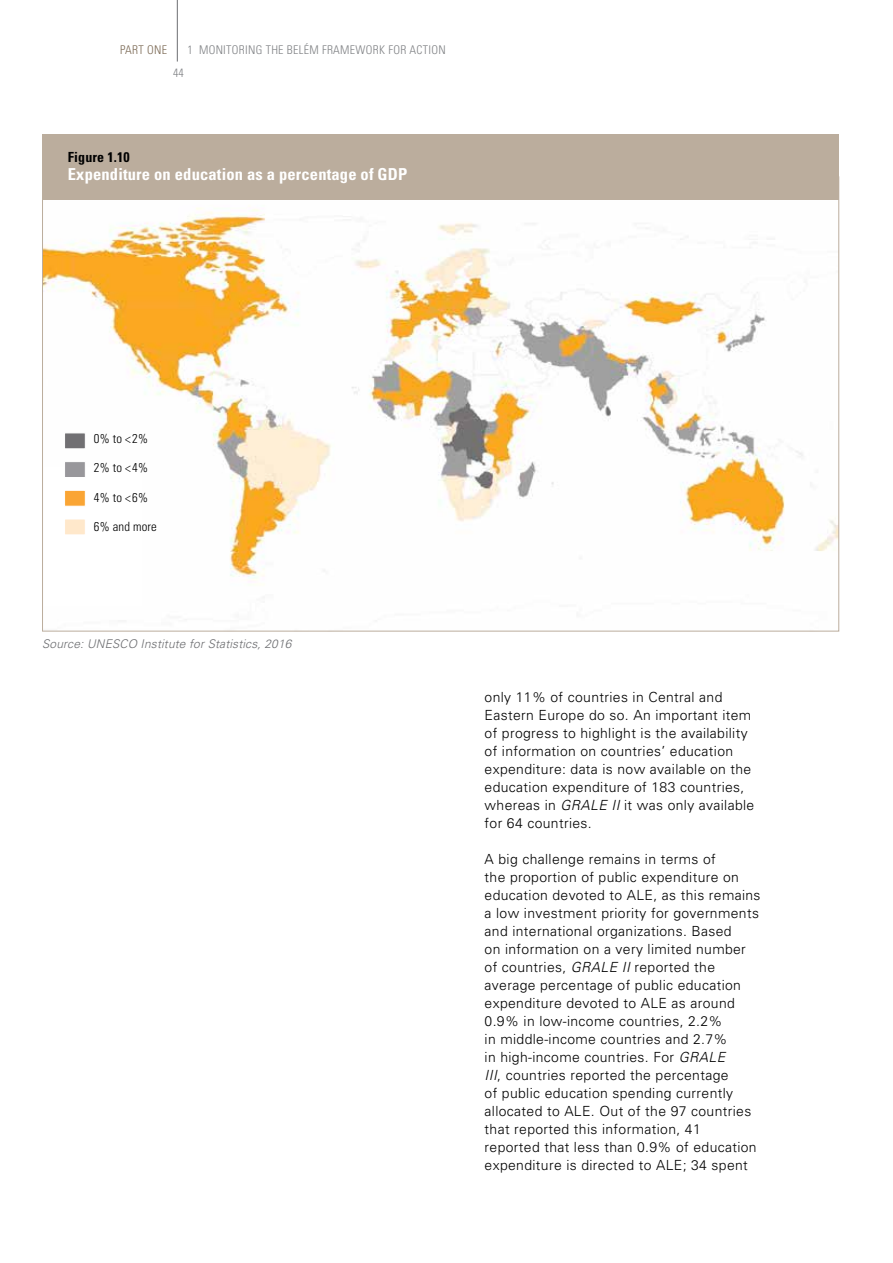
<style>
.page{position:relative;width:893px;height:1263px;background:#fff}
.page>*{position:absolute;margin:0;border:0;box-sizing:border-box;transform-origin:0 0}
.t1{font:700 condensed 16.5px "Univers";letter-spacing:.01em;color:#fff}
.t2{font:300 13.95px/18px "Univers";letter-spacing:.025em;color:#000}
.t3{font:700 condensed 13.95px "Univers";letter-spacing:.01em;color:#000}
.t4{font:300 condensed 12.75px "Univers";letter-spacing:.01em;color:#000}
.t5{font:italic 300 12px "Univers";letter-spacing:.01em;color:#6d6e71}
.t6{font:300 condensed 12px "Univers";letter-spacing:.025em;color:#808285}
.t7{font:300 condensed 12px "Univers";letter-spacing:.025em;color:#7c6a55}
.s1{font-style:italic}
</style>
<div class="page">
<img style="left:44px;top:208px;width:793px;height:372px">
<div style="left:43px;top:134px;width:796px;height:66px;background:#bbad9d"></div>
<div style="left:44px;top:468px;width:98px;height:138px;background:#fff"></div>
<hr style="left:177px;top:0;width:1px;height:62px;background:#6d6e71">
<div style="left:64px;top:519px;width:22px;height:16px;background:#ffe8cb;border:1px solid #fff"></div>
<div style="left:64px;top:490px;width:22px;height:17px;background:#faa534;border:1px solid #fff"></div>
<div style="left:64px;top:461px;width:22px;height:17px;background:#98979b;border:1px solid #fff"></div>
<div style="left:64px;top:433px;width:22px;height:16px;background:#717073;border:1px solid #fff"></div>
<p class="t7" style="left:120px;top:43px;width:48px">PART ONE</p>
<p class="t6" style="left:188px;top:43px;width:260px">1 MONITORING THE BELÉM FRAMEWORK FOR ACTION</p>
<p class="t6" style="left:173px;top:65px;width:12px">44</p>
<p class="t3" style="left:68px;top:148px;width:63px">Figure 1.10</p>
<p class="t1" style="left:68px;top:164px;width:341px">Expenditure on education as a percentage of GDP</p>
<p class="t4" style="left:94px;top:431px;width:55px">0% to &lt;2%</p>
<p class="t4" style="left:94px;top:460px;width:55px">2% to &lt;4%</p>
<p class="t4" style="left:94px;top:490px;width:55px">4% to &lt;6%</p>
<p class="t4" style="left:94px;top:519px;width:64px">6% and more</p>
<p class="t5" style="left:42px;top:637px;width:251px">Source: UNESCO Institute for Statistics, 2016</p>
<p class="t2" style="left:485px;top:688px;width:271px">only 11% of countries in Central and Eastern Europe do so. An important item of progress to highlight is the availability of information on countries’ education expenditure: data is now available on the education expenditure of 183 countries, whereas in <span class="s1">GRALE II</span> it was only available for 64 countries.</p>
<p class="t2" style="left:485px;top:850px;width:277px">A big challenge remains in terms of<br>the proportion of public expenditure on education devoted to ALE, as this remains a low investment priority for governments and international organizations. Based<br>on information on a very limited number of countries, <span class="s1">GRALE II</span> reported the average percentage of public education expenditure devoted to ALE as around 0.9% in low-income countries, 2.2%<br>in middle-income countries and 2.7%<br>in high-income countries. For <span class="s1">GRALE<br>III</span>, countries reported the percentage<br>of public education spending currently allocated to ALE. Out of the 97 countries that reported this information, 41<br>reported that less than 0.9% of education expenditure is directed to ALE; 34 spent</p>
</div>
